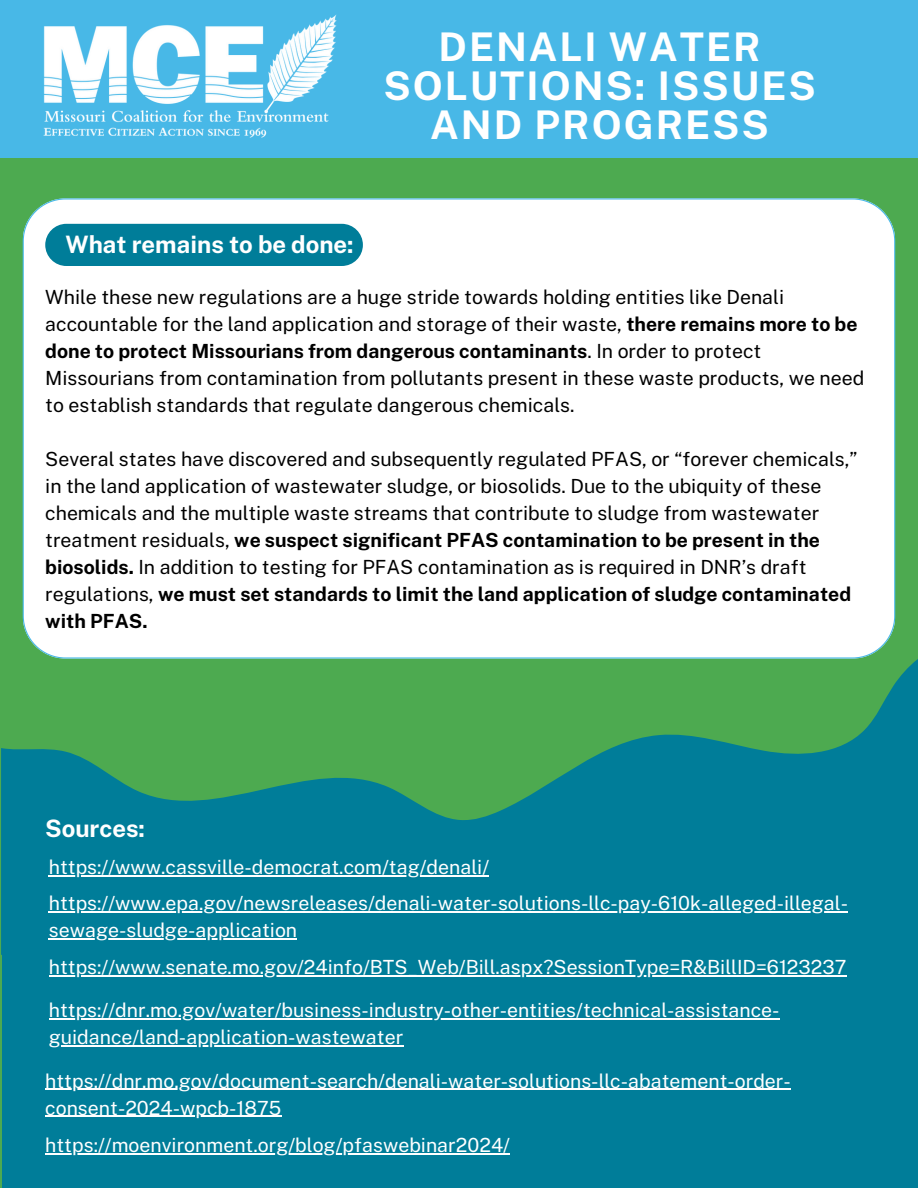
<style>
.page{position:relative;width:918px;height:1188px;background:#4daa50}
.page>*{position:absolute;margin:0;border:0;box-sizing:border-box;transform-origin:0 0}
.t1{font:700 39.45px/39.2px "Public Sans";letter-spacing:.05em;color:#fff;text-align:center}
.t2{font:700 24px "Public Sans";color:#fff}
.t3{font:19.5px/27px "Public Sans";color:#000}
.t4{font:19.5px "Public Sans";color:#fff}
.s1{font-weight:700}
</style>
<div class="page">
<div style="left:0;top:0;width:918px;height:158px;background:#48b8e7"></div>
<img style="left:43px;top:14px;width:294px;height:124px">
<div style="left:23px;top:198px;width:872px;height:444px;background:#fff"></div>
<div style="left:45px;top:224px;width:318px;height:42px;background:#007d99;border-radius:21px"></div>
<svg style="left:1px;top:642px;width:917px;height:313px;fill:#007d99"></svg>
<div style="left:2px;top:915px;width:916px;height:273px;background:#007d99"></div>
<hr style="left:49px;top:875px;width:440px;height:1px;background:#fff">
<hr style="left:49px;top:911px;width:799px;height:1px;background:#fff">
<hr style="left:49px;top:938px;width:248px;height:1px;background:#fff">
<hr style="left:49px;top:976px;width:797px;height:1px;background:#fff">
<hr style="left:49px;top:1018px;width:731px;height:1px;background:#fff">
<hr style="left:49px;top:1045px;width:354px;height:1px;background:#fff">
<hr style="left:45px;top:1089px;width:257px;height:1px;background:#fff">
<hr style="left:302px;top:1089px;width:489px;height:1px;background:#fff">
<hr style="left:45px;top:1116px;width:236px;height:1px;background:#fff">
<hr style="left:45px;top:1153px;width:465px;height:1px;background:#fff">
<p class="t1" style="left:383px;top:27px;width:434px">DENALI WATER<br>SOLUTIONS: ISSUES<br>AND PROGRESS</p>
<p class="t2" style="left:65px;top:230px;width:290px">What remains to be done:</p>
<h1 class="t3" style="left:45px;top:284px;width:821px">While these new regulations are a huge stride towards holding entities like Denali accountable for the land application and storage of their waste, <span class="s1">there remains more to be done to protect Missourians from dangerous contaminants</span>. In order to protect Missourians from contamination from pollutants present in these waste products, we need to establish standards that regulate dangerous chemicals.</h1>
<h2 class="t3" style="left:45px;top:446px;width:814px">Several states have discovered and subsequently regulated PFAS, or “forever chemicals,” in the land application of wastewater sludge, or biosolids. Due to the ubiquity of these chemicals and the multiple waste streams that contribute to sludge from wastewater treatment residuals, <span class="s1">we suspect significant PFAS contamination to be present in the biosolids.</span> In addition to testing for PFAS contamination as is required in DNR’s draft regulations, <span class="s1">we must set standards to limit the land application of sludge contaminated with PFAS.</span></h2>
<p class="t2" style="left:45px;top:814px;width:101px">Sources:</p>
<p class="t4" style="left:49px;top:855px;width:442px">https://www.cassville-democrat.com/tag/denali/</p>
<h2 class="t4" style="left:49px;top:891px;width:801px">https://www.epa.gov/newsreleases/denali-water-solutions-llc-pay-610k-alleged-illegal-</h2>
<p class="t4" style="left:49px;top:918px;width:250px">sewage-sludge-application</p>
<p class="t4" style="left:49px;top:956px;width:799px">https://www.senate.mo.gov/24info/BTS_Web/Bill.aspx?SessionType=R&amp;BillID=6123237</p>
<p class="t4" style="left:49px;top:999px;width:732px">https://dnr.mo.gov/water/business-industry-other-entities/technical-assistance-</p>
<p class="t4" style="left:49px;top:1026px;width:356px">guidance/land-application-wastewater</p>
<p class="t4" style="left:45px;top:1069px;width:747px">https://dnr.mo.gov/document-search/denali-water-solutions-llc-abatement-order-</p>
<p class="t4" style="left:45px;top:1096px;width:238px">consent-2024-wpcb-1875</p>
<p class="t4" style="left:45px;top:1134px;width:466px">https://moenvironment.org/blog/pfaswebinar2024/</p>
</div>
